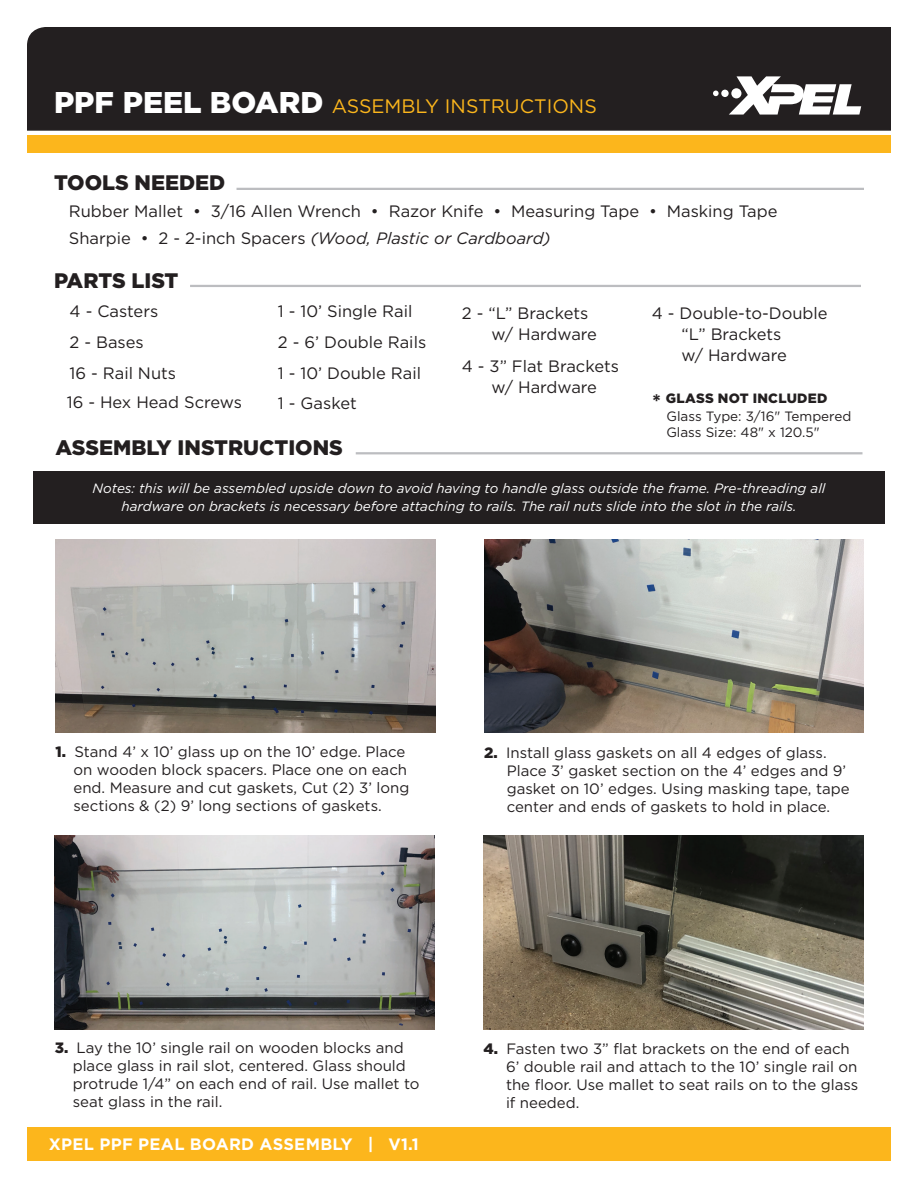
<style>
.page{position:relative;width:918px;height:1188px;background:#fff}
.page>*{position:absolute;margin:0;border:0;box-sizing:border-box;transform-origin:0 0}
.t1{font:900 21px "Gotham";color:#231f20}
.t2{font:19.5px "Gotham";color:#fcb61c}
.t3{font:16.5px/21px "Gotham";color:#231f20}
.t4{font:700 16.5px "Gotham Pro";letter-spacing:.02em;color:#fff}
.t5{font:15px/18px "Gotham";color:#231f20}
.t6{font:italic 13.5px/18px "Gotham";color:#fff;text-align:center}
.t7{font:13.5px/18px "Gotham Pro";color:#231f20}
.s1{font-weight:900;font-size:30px;color:#fff}
.s2{font-style:italic}
.s3{font-weight:700;font-size:21px}
.s4{font-weight:900}
</style>
<div class="page">
<img style="left:55px;top:835px;width:379px;height:194px">
<img style="left:484px;top:835px;width:379px;height:194px">
<div style="left:27px;top:27px;width:864px;height:104px;background:#231f20"></div>
<div style="left:27px;top:1128px;width:864px;height:33px;background:#fcb61c"></div>
<svg style="left:713px;top:76px;width:148px;height:39px"></svg>
<div style="left:27px;top:136px;width:864px;height:17px;background:#fcb61c"></div>
<img style="left:56px;top:539px;width:379px;height:194px">
<hr style="left:237px;top:188px;width:627px;height:2px;background:#bcbdc0">
<hr style="left:190px;top:285px;width:671px;height:2px;background:#bcbdc0">
<div style="left:33px;top:471px;width:852px;height:53px;background:#231f20"></div>
<hr style="left:356px;top:452px;width:506px;height:2px;background:#bcbdc0">
<img style="left:484px;top:539px;width:380px;height:194px">
<h2 class="t2" style="left:54px;top:93px;width:544px"><span class="s1">PPF PEEL BOARD</span> ASSEMBLY INSTRUCTIONS</h2>
<h1 class="t1" style="left:54px;top:168px;width:173px">TOOLS NEEDED</h1>
<p class="t3" style="left:69px;top:197px;width:710px;line-height:27px">Rubber Mallet • 3/16 Allen Wrench • Razor Knife • Measuring Tape • Masking Tape<br>Sharpie • 2 - 2-inch Spacers <span class="s2">(Wood, Plastic or Cardboard)</span></p>
<h1 class="t1" style="left:54px;top:266px;width:126px">PARTS LIST</h1>
<p class="t3" style="left:70px;top:296px;width:90px;line-height:30.2px">4 - Casters<br>2 - Bases</p>
<p class="t3" style="left:70px;top:363px;width:108px">16 - Rail Nuts</p>
<p class="t3" style="left:67px;top:392px;width:177px">16 - Hex Head Screws</p>
<p class="t3" style="left:278px;top:301px;width:136px">1 - 10’ Single Rail</p>
<p class="t3" style="left:492px;top:302px;width:107px;text-indent:-30px">2 - “L” Brackets w/ Hardware</p>
<p class="t3" style="left:462px;top:356px;width:159px;text-align:center">4 - 3” Flat Brackets w/ Hardware</p>
<p class="t3" style="left:681px;top:302px;width:148px;text-indent:-30px">4 - Double-to-Double “L” Brackets<br>w/ Hardware</p>
<p class="t3" style="left:278px;top:331px;width:150px">2 - 6’ Double Rails</p>
<p class="t3" style="left:278px;top:363px;width:145px">1 - 10’ Double Rail</p>
<p class="t3" style="left:278px;top:392px;width:80px">1 - Gasket</p>
<p class="t7" style="left:666px;top:389px;width:186px;text-indent:-14px"><span class="s3">*</span> <span class="s4">GLASS NOT INCLUDED<br></span>Glass Type: 3/16" Tempered</p>
<p class="t7" style="left:666px;top:423px;width:155px">Glass Size: 48" x 120.5"</p>
<h1 class="t1" style="left:56px;top:433px;width:289px">ASSEMBLY INSTRUCTIONS</h1>
<p class="t6" style="left:93px;top:479px;width:734px">Notes: this will be assembled upside down to avoid having to handle glass outside the frame. Pre-threading all hardware on brackets is necessary before attaching to rails. The rail nuts slide into the slot in the rails.</p>
<p class="t5" style="left:74px;top:742px;width:337px;text-indent:-18px"><span class="s4">1.</span> Stand 4’ x 10’ glass up on the 10’ edge. Place on wooden block spacers. Place one on each end. Measure and cut gaskets, Cut (2) 3’ long sections &amp; (2) 9’ long sections of gaskets.</p>
<p class="t5" style="left:507px;top:744px;width:344px;text-indent:-22px"><span class="s4">2.</span> Install glass gaskets on all 4 edges of glass.<br>Place 3’ gasket section on the 4’ edges and 9’ gasket on 10’ edges. Using masking tape, tape center and ends of gaskets to hold in place.</p>
<p class="t5" style="left:73px;top:1039px;width:348px;text-indent:-18px"><span class="s4">3.</span> Lay the 10’ single rail on wooden blocks and place glass in rail slot, centered. Glass should protrude 1/4” on each end of rail. Use mallet to seat glass in the rail.</p>
<p class="t5" style="left:506px;top:1040px;width:354px;text-indent:-22px"><span class="s4">4.</span> Fasten two 3” flat brackets on the end of each 6’ double rail and attach to the 10’ single rail on the floor. Use mallet to seat rails on to the glass if needed.</p>
<p class="t4" style="left:49px;top:1135px;width:372px">XPEL PPF PEAL BOARD ASSEMBLY | V1.1</p>
</div>
